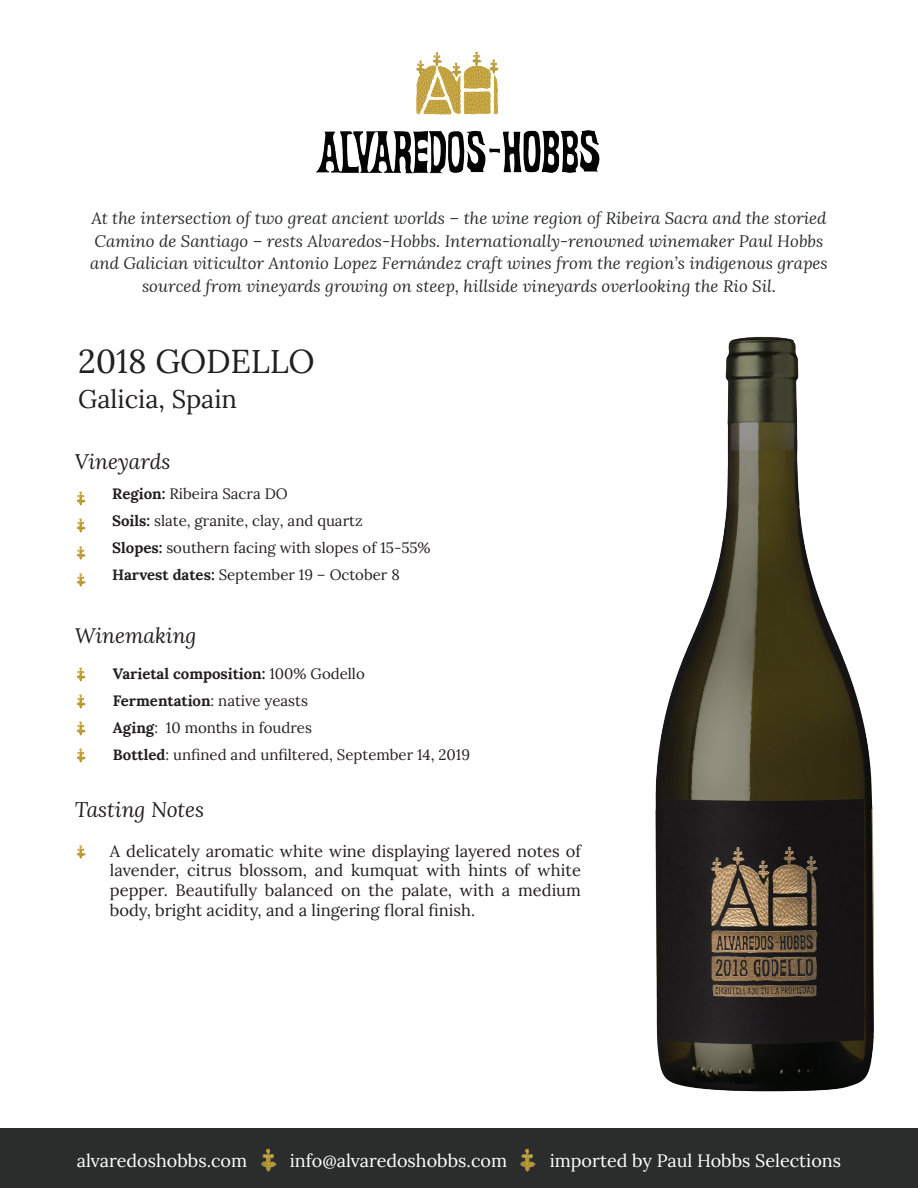
<style>
.page{position:relative;width:918px;height:1188px;background:#fff}
.page>*{position:absolute;margin:0;border:0;box-sizing:border-box;transform-origin:0 0}
.t1{font:33px "Lora";color:#231f20}
.t2{font:25.5px "Lora";color:#231f20}
.t3{font:italic 21px "Lora";color:#231f20}
.t4{font:18px "Lora";color:#fff}
.t5{font:italic 16.5px/22.5px "Lora";color:#2b2c2c;text-align:center}
.t6{font:16.5px/19.8px "Lora";color:#231f20;text-align:justify}
.t7{font:15px/27px "Lora";color:#231f20}
.s1{font-weight:700}
</style>
<div class="page">
<div style="left:0;top:1128px;width:918px;height:60px;background:#2b2c2c"></div>
<img style="left:315px;top:51px;width:285px;height:123px">
<img style="left:255px;top:1147px;width:26px;height:27px">
<img style="left:514px;top:1147px;width:26px;height:27px">
<img style="left:655px;top:336px;width:219px;height:756px">
<img style="left:76px;top:667px;width:10px;height:15px">
<img style="left:76px;top:694px;width:10px;height:15px">
<img style="left:76px;top:721px;width:10px;height:15px">
<img style="left:76px;top:748px;width:10px;height:15px">
<img style="left:76px;top:845px;width:10px;height:14px">
<img style="left:76px;top:491px;width:10px;height:15px">
<img style="left:76px;top:518px;width:10px;height:15px">
<img style="left:76px;top:546px;width:10px;height:14px">
<img style="left:76px;top:573px;width:10px;height:14px">
<p class="t5" style="left:90px;top:207px;width:739px">At the intersection of two great ancient worlds – the wine region of Ribeira Sacra and the storied Camino de Santiago – rests Alvaredos-Hobbs. Internationally-renowned winemaker Paul Hobbs and Galician viticultor Antonio Lopez Fernández craft wines from the region’s indigenous grapes sourced from vineyards growing on steep, hillside vineyards overlooking the Rio Sil.</p>
<h1 class="t1" style="left:78px;top:337px;width:238px">2018 GODELLO</h1>
<h2 class="t2" style="left:78px;top:379px;width:161px">Galicia, Spain</h2>
<p class="t3" style="left:75px;top:448px;width:97px">Vineyards</p>
<p class="t7" style="left:112px;top:480px;width:320px"><span class="s1">Region:</span> Ribeira Sacra DO<br><span class="s1">Soils:</span> slate, granite, clay, and quartz<br><span class="s1">Slopes:</span> southern facing with slopes of 15-55% <span class="s1">Harvest dates:</span> September 19 – October 8</p>
<p class="t3" style="left:75px;top:622px;width:123px">Winemaking</p>
<p class="t7" style="left:113px;top:660px;width:359px"><span class="s1">Varietal composition:</span> 100% Godello<br><span class="s1">Fermentation</span>: native yeasts<br><span class="s1">Aging</span>: 10 months in foudres<br><span class="s1">Bottled</span>: unfined and unfiltered, September 14, 2019</p>
<p class="t3" style="left:75px;top:796px;width:131px">Tasting Notes</p>
<p class="t6" style="left:110px;top:840px;width:473px">A delicately aromatic white wine displaying layered notes of lavender, citrus blossom, and kumquat with hints of white pepper. Beautifully balanced on the palate, with a medium body, bright acidity, and a lingering floral finish.</p>
<p class="t4" style="left:77px;top:1147px;width:172px">alvaredoshobbs.com</p>
<p class="t4" style="left:290px;top:1147px;width:219px">info@alvaredoshobbs.com</p>
<p class="t4" style="left:550px;top:1147px;width:293px">imported by Paul Hobbs Selections</p>
</div>
